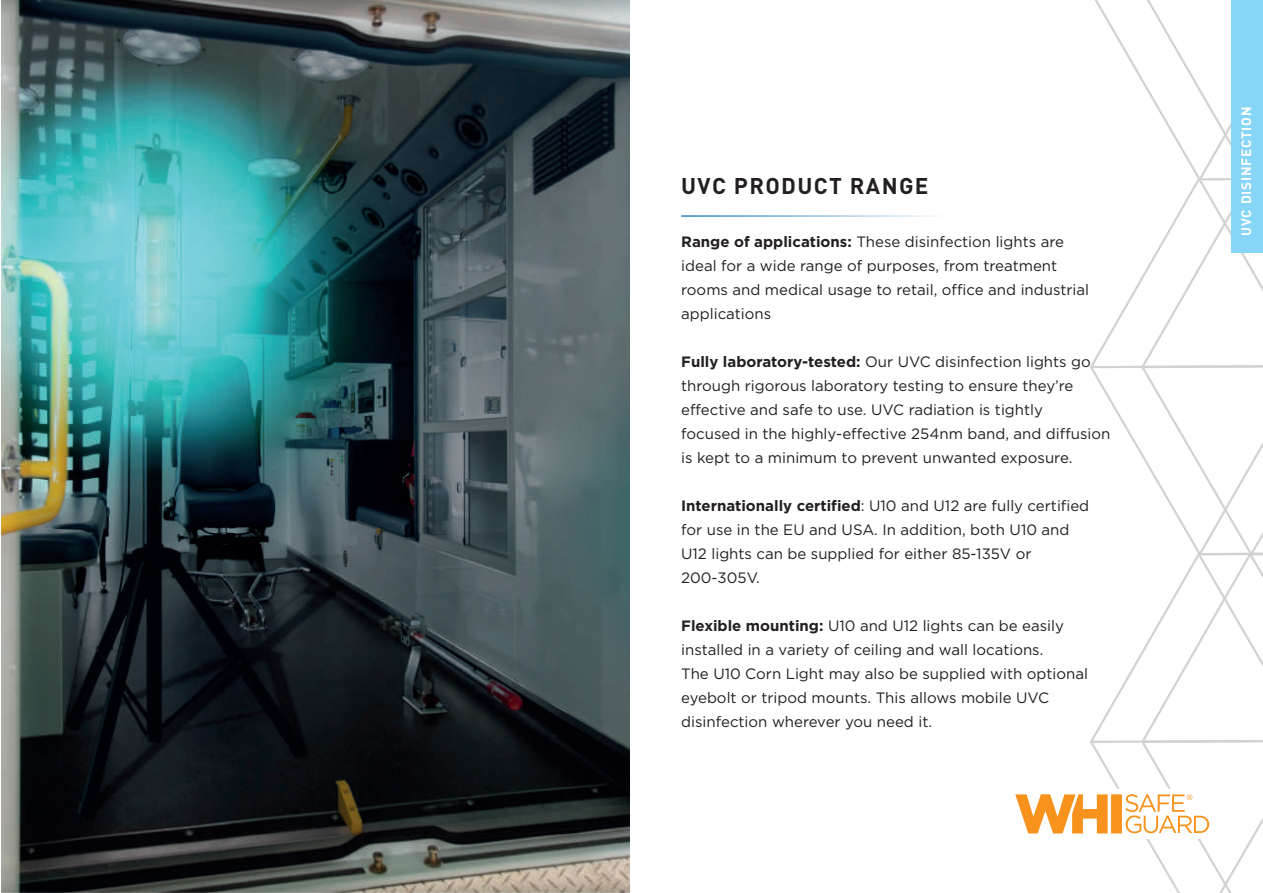
<style>
.page{position:relative;width:1263px;height:893px;background:#fff}
.page>*{position:absolute;margin:0;border:0;box-sizing:border-box;transform-origin:0 0}
.t1{font:700 22.5px "DIN";letter-spacing:.06em;color:#231f20}
.t2{font:15px/24px "Gotham";color:#231f20}
.t3{font:700 13.5px "DIN";letter-spacing:.06em;color:#fff}
.s1{font-weight:700}
</style>
<div class="page">
<img style="left:1px;top:0;width:629px;height:892px">
<svg style="left:1015px;top:0;width:248px;height:893px"></svg>
<div style="left:1232px;top:0;width:31px;height:253px;background:#87d6f7"></div>
<h1 class="t1" style="left:681px;top:171px;width:249px">UVC PRODUCT RANGE</h1>
<p class="t2" style="left:681px;top:229px;width:409px"><span class="s1">Range of applications:</span> These disinfection lights are ideal for a wide range of purposes, from treatment rooms and medical usage to retail, office and industrial applications</p>
<p class="t2" style="left:681px;top:349px;width:431px"><span class="s1">Fully laboratory-tested:</span> Our UVC disinfection lights go through rigorous laboratory testing to ensure they’re effective and safe to use. UVC radiation is tightly<br>focused in the highly-effective 254nm band, and diffusion is kept to a minimum to prevent unwanted exposure.</p>
<p class="t2" style="left:681px;top:493px;width:409px"><span class="s1">Internationally certified</span>: U10 and U12 are fully certified for use in the EU and USA. In addition, both U10 and U12 lights can be supplied for either 85-135V or 200-305V.</p>
<p class="t2" style="left:681px;top:613px;width:408px"><span class="s1">Flexible mounting:</span> U10 and U12 lights can be easily installed in a variety of ceiling and wall locations.<br>The U10 Corn Light may also be supplied with optional eyebolt or tripod mounts. This allows mobile UVC disinfection wherever you need it.</p>
<p class="t3" style="left:1237px;top:236px;width:131px;rotate:-90deg">UVC DISINFECTION</p>
</div>
